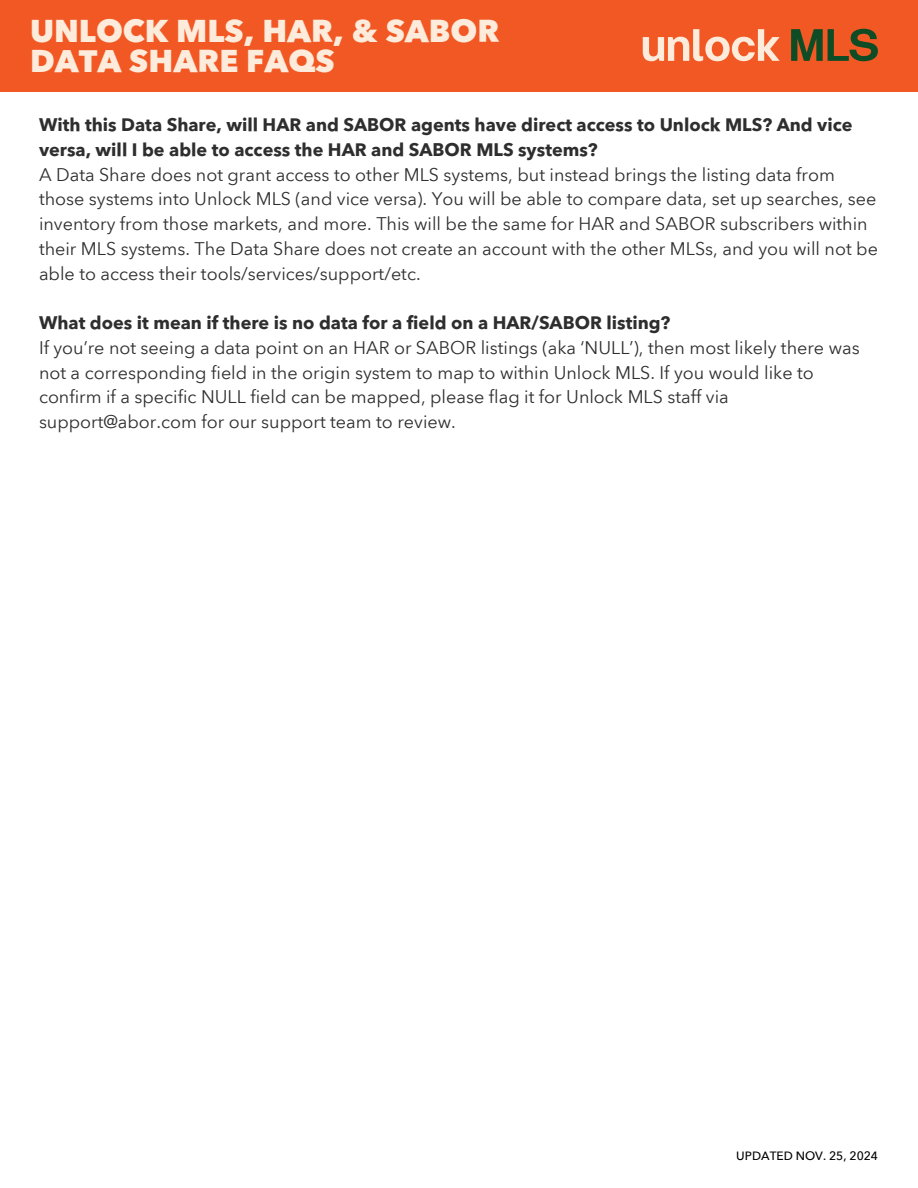
<style>
.page{position:relative;width:918px;height:1188px;background:#fff}
.page>*{position:absolute;margin:0;border:0;box-sizing:border-box;transform-origin:0 0}
.t1{font:900 31.5px/30.3px "Avenir Next Thai Modern";color:#fdebdb}
.t2{font:18px/24.8px "Avenir Next Thai Modern";color:#2e2e2e}
.t3{font:500 12px "Avenir Next Thai Modern";color:#000}
.s1{font-weight:700}
</style>
<div class="page">
<div style="left:0;top:0;width:918px;height:92px;background:#f25824"></div>
<svg style="left:643px;top:29px;width:137px;height:32px"></svg>
<svg style="left:791px;top:29px;width:87px;height:32px"></svg>
<h1 class="t1" style="left:30px;top:14px;width:471px">UNLOCK MLS, HAR, &amp; SABOR<br>DATA SHARE FAQS</h1>
<p class="t2" style="left:39px;top:112px;width:841px"><span class="s1">With this Data Share, will HAR and SABOR agents have direct access to Unlock MLS? And vice versa, will I be able to access the HAR and SABOR MLS systems?<br></span>A Data Share does not grant access to other MLS systems, but instead brings the listing data from those systems into Unlock MLS (and vice versa). You will be able to compare data, set up searches, see inventory from those markets, and more. This will be the same for HAR and SABOR subscribers within their MLS systems. The Data Share does not create an account with the other MLSs, and you will not be able to access their tools/services/support/etc.</p>
<h2 class="t2" style="left:39px;top:310px;width:822px"><span class="s1">What does it mean if there is no data for a field on a HAR/SABOR listing?<br></span>If you’re not seeing a data point on an HAR or SABOR listings (aka ‘NULL’), then most likely there was not a corresponding field in the origin system to map to within Unlock MLS. If you would like to confirm if a specific NULL field can be mapped, please flag it for Unlock MLS staff via support@abor.com for our support team to review.</h2>
<h2 class="t3" style="left:736px;top:1146px;width:143px">UPDATED NOV. 25, 2024</h2>
</div>
